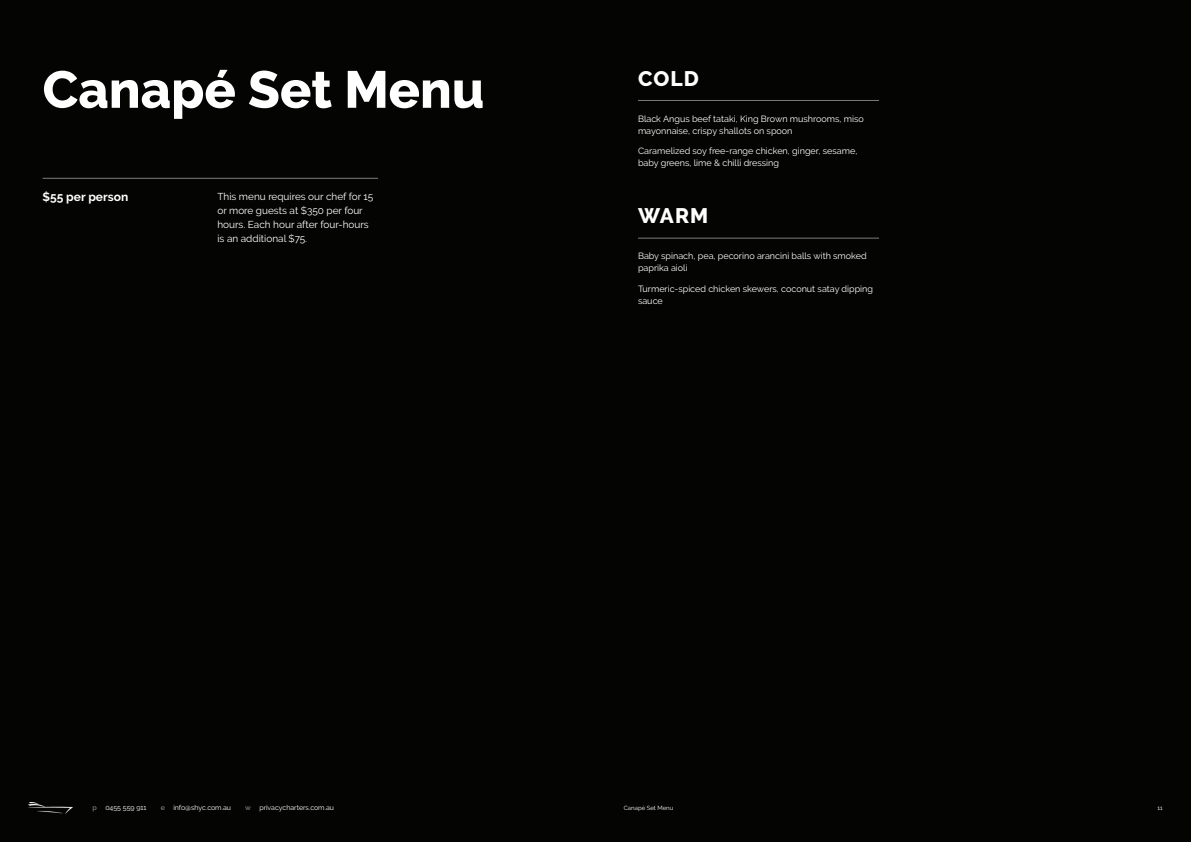
<style>
.page{position:relative;width:1191px;height:842px;background:#fff}
.page>*{position:absolute;margin:0;border:0;box-sizing:border-box;transform-origin:0 0}
.t1{font:800 52px "Raleway";color:#fff}
.t2{font:800 21px "Raleway";letter-spacing:.05em;color:#fff}
.t3{font:700 12px "Raleway";color:#fff}
.t4{font:10px/14px "Raleway";color:#fff}
.t5{font:9px/12px "Raleway";color:#fff}
.t6{font:7px "Raleway";color:#fff}
.t7{font:6px "Raleway";color:#fff}
.s1{font-weight:600;color:#7e7b7b}
</style>
<div class="page">
<div style="left:0;top:0;width:595px;height:842px;background:#040503"></div>
<div style="left:595px;top:0;width:596px;height:842px;background:#040503"></div>
<img style="left:28px;top:802px;width:45px;height:12px">
<hr style="left:43px;top:178px;width:335px;height:1px;background:#7e7b7b">
<hr style="left:638px;top:238px;width:241px;height:1px;background:#7e7b7b">
<hr style="left:638px;top:100px;width:241px;height:1px;background:#7e7b7b">
<p class="t1" style="left:43px;top:60px;width:443px">Canapé Set Menu</p>
<p class="t3" style="left:43px;top:190px;width:87px">$55 per person</p>
<p class="t4" style="left:217px;top:189px;width:157px">This menu requires our chef for 15 or more guests at $350 per four hours. Each hour after four-hours is an additional $75.</p>
<p class="t2" style="left:638px;top:66px;width:62px">COLD</p>
<p class="t5" style="left:638px;top:112px;width:227px">Black Angus beef tataki, King Brown mushrooms, miso mayonnaise, crispy shallots on spoon</p>
<p class="t5" style="left:638px;top:145px;width:221px">Caramelized soy free-range chicken, ginger, sesame, baby greens, lime &amp; chilli dressing</p>
<p class="t2" style="left:638px;top:204px;width:72px">WARM</p>
<p class="t5" style="left:638px;top:250px;width:230px">Baby spinach, pea, pecorino arancini balls with smoked paprika aioli</p>
<p class="t5" style="left:638px;top:282px;width:236px">Turmeric-spiced chicken skewers, coconut satay dipping sauce</p>
<p class="t6" style="left:92px;top:804px;width:56px"><span class="s1">p</span> 0455 559 911</p>
<p class="t6" style="left:161px;top:804px;width:72px"><span class="s1">e</span> info@shyc.com.au</p>
<p class="t6" style="left:245px;top:804px;width:90px"><span class="s1">w</span> privacycharters.com.au</p>
<p class="t7" style="left:1157px;top:805px;width:7px">11</p>
<p class="t7" style="left:624px;top:805px;width:51px">Canapé Set Menu</p>
</div>
